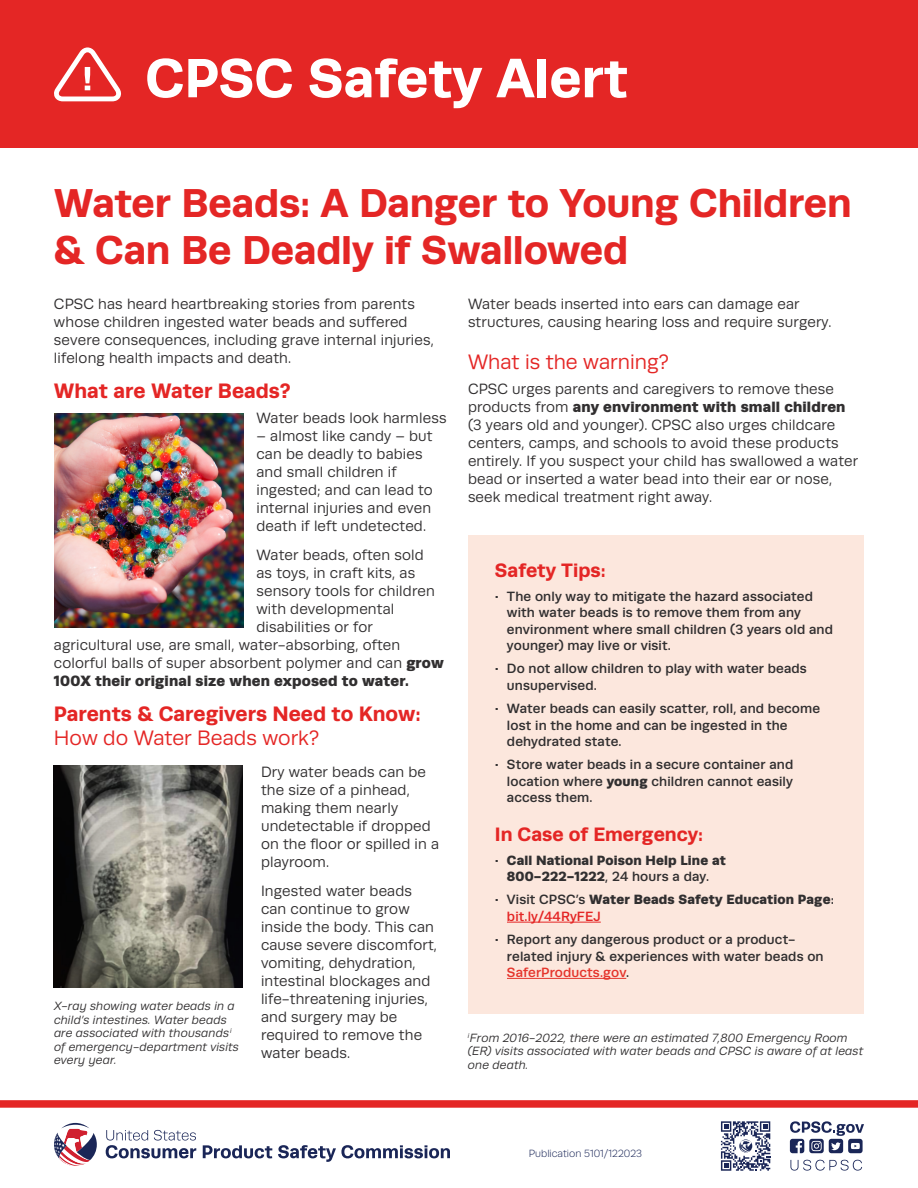
<style>
.page{position:relative;width:918px;height:1188px;background:#fff}
.page>*{position:absolute;margin:0;border:0;box-sizing:border-box;transform-origin:0 0}
.Safety_Alert_Header{font:700 55.5px "Runda";color:#fff}
.Heading{font:700 40.5px/46.5px "Runda";letter-spacing:-.01em;color:#e42625}
.Subhead{font:700 21px "Runda";color:#e42625}
.Subhead-2{font:21px "Runda";color:#e42625}
.Bullet_Heading{font:700 19.5px "Runda";color:#e42625}
.Body_Copy{font:15px/18px "Runda";letter-spacing:.01em;color:#312f30}
.Body_Copy-2{font:900 15px "Runda";letter-spacing:.01em;color:#312f30}
.t1{font:500 13.5px/16.5px "Runda";letter-spacing:.01em;color:#312f30}
.t2{font:900 13.5px/16.5px "Runda";letter-spacing:.01em;color:#312f30;text-align:center}
.t3{font:italic 12px/13.5px "Runda";letter-spacing:.01em;color:#312f30}
.t4{font:300 10.5px "Runda";color:#1a2657}
.s1{font-weight:900}
.s2{font-weight:500}
.s3{font-weight:500;color:#e42625}
.s4{color:#e5352c}
</style>
<div class="page">
<div style="left:0;top:0;width:918px;height:148px;background:#e42625"></div>
<svg style="left:54px;top:47px;width:67px;height:54px"></svg>
<div style="left:0;top:1100px;width:918px;height:8px;background:#e42625"></div>
<svg style="left:54px;top:1123px;width:43px;height:43px"></svg>
<svg style="left:106px;top:1130px;width:90px;height:28px"></svg>
<svg style="left:203px;top:1145px;width:69px;height:13px"></svg>
<svg style="left:278px;top:1145px;width:172px;height:17px"></svg>
<svg style="left:790px;top:1121px;width:74px;height:32px"></svg>
<svg style="left:790px;top:1160px;width:72px;height:11px"></svg>
<img style="left:54px;top:766px;width:189px;height:221px">
<div style="left:468px;top:535px;width:396px;height:479px;background:#fce7dd"></div>
<hr style="left:507px;top:922px;width:94px;height:1px;background:#e42625">
<hr style="left:507px;top:978px;width:119px;height:1px;background:#e5352c">
<img style="left:54px;top:413px;width:189px;height:214px">
<svg style="left:721px;top:1121px;width:49px;height:50px"></svg>
<p class="Safety_Alert_Header" style="left:145px;top:45px;width:484px">CPSC Safety Alert</p>
<p class="Heading" style="left:54px;top:179px;width:799px">Water Beads: A Danger to Young Children &amp; Can Be Deadly if Swallowed</p>
<p class="Body_Copy" style="left:54px;top:295px;width:381px">CPSC has heard heartbreaking stories from parents whose children ingested water beads and suffered severe consequences, including grave internal injuries, lifelong health impacts and death.</p>
<p class="Subhead" style="left:54px;top:378px;width:238px">What are Water Beads?</p>
<p class="Body_Copy" style="left:257px;top:409px;width:192px">Water beads look harmless</p>
<p class="Body_Copy" style="left:257px;top:427px;width:178px">– almost like candy – but can be deadly to babies and small children if ingested; and can lead to internal injuries and even death if left undetected.</p>
<p class="Body_Copy" style="left:257px;top:546px;width:169px">Water beads, often sold</p>
<p class="Body_Copy" style="left:257px;top:564px;width:160px">as toys, in craft kits, as</p>
<p class="Body_Copy" style="left:257px;top:582px;width:180px">sensory tools for children</p>
<p class="Body_Copy" style="left:257px;top:600px;width:139px">with developmental</p>
<p class="Body_Copy" style="left:257px;top:618px;width:118px">disabilities or for</p>
<p class="Body_Copy" style="left:54px;top:636px;width:348px">agricultural use, are small, water-absorbing, often</p>
<p class="Body_Copy" style="left:54px;top:654px;width:391px">colorful balls of super absorbent polymer and can <span class="s1">grow</span></p>
<p class="Body_Copy-2" style="left:54px;top:671px;width:357px">100X their original size when exposed to water.</p>
<p class="Subhead" style="left:54px;top:701px;width:368px">Parents &amp; Caregivers Need to Know:</p>
<p class="Subhead-2" style="left:54px;top:726px;width:267px">How do Water Beads work?</p>
<p class="Body_Copy" style="left:468px;top:295px;width:365px">Water beads inserted into ears can damage ear structures, causing hearing loss and require surgery.</p>
<h3 class="Subhead-2" style="left:468px;top:350px;width:202px">What is the warning?</h3>
<p class="Body_Copy" style="left:468px;top:380px;width:392px">CPSC urges parents and caregivers to remove these products from <span class="s1">any environment with small children </span>(3 years old and younger). CPSC also urges childcare centers, camps, and schools to avoid these products entirely. If you suspect your child has swallowed a water bead or inserted a water bead into their ear or nose, seek medical treatment right away.</p>
<p class="Bullet_Heading" style="left:495px;top:559px;width:112px">Safety Tips:</p>
<p class="t1" style="left:507px;top:588px;width:328px;text-indent:-12px">• The only way to mitigate the hazard associated with water beads is to remove them from any environment where small children (3 years old and younger) may live or visit.</p>
<p class="t1" style="left:507px;top:660px;width:301px;text-indent:-12px">• Do not allow children to play with water beads unsupervised.</p>
<p class="t1" style="left:507px;top:700px;width:315px;text-indent:-12px">• Water beads can easily scatter, roll, and become lost in the home and can be ingested in the dehydrated state.</p>
<p class="t1" style="left:507px;top:756px;width:288px;text-align:justify;text-indent:-12px">• Store water beads in a secure container and location where <span class="s1">young</span> children cannot easily access them.</p>
<p class="Bullet_Heading" style="left:495px;top:823px;width:210px">In Case of Emergency:</p>
<p class="t2" style="left:495px;top:851px;width:232px"><span class="s2">•</span> Call National Poison Help Line at<br>800-222-1222<span class="s2">, 24 hours a day.</span></p>
<p class="t2" style="left:507px;top:891px;width:328px;text-align:left;text-indent:-12px"><span class="s2">• Visit CPSC’s</span> Water Beads Safety Education Page<span class="s2">: </span><span class="s3">bit.ly/44RyFEJ</span></p>
<p class="t1" style="left:507px;top:931px;width:318px;text-indent:-12px">• Report any dangerous product or a product&shy;related injury &amp; experiences with water beads on<br><span class="s4">SaferProducts.gov</span>.</p>
<p class="Body_Copy" style="left:261px;top:763px;width:180px">Dry water beads can be the size of a pinhead, making them nearly undetectable if dropped on the floor or spilled in a playroom.</p>
<p class="Body_Copy" style="left:261px;top:882px;width:178px">Ingested water beads can continue to grow inside the body. This can cause severe discomfort, vomiting, dehydration, intestinal blockages and life-threatening injuries, and surgery may be required to remove the water beads.</p>
<p class="t3" style="left:54px;top:999px;width:186px">X-ray showing water beads in a child’s intestines. Water beads are associated with thousands<sup>i </sup>of emergency-department visits every year.</p>
<p class="t3" style="left:468px;top:1031px;width:397px"><sup>i</sup>From 2016-2022, there were an estimated 7,800 Emergency Room (ER) visits associated with water beads and CPSC is aware of at least one death.</p>
<p class="t4" style="left:529px;top:1148px;width:115px">Publication 5101/122023</p>
</div>
